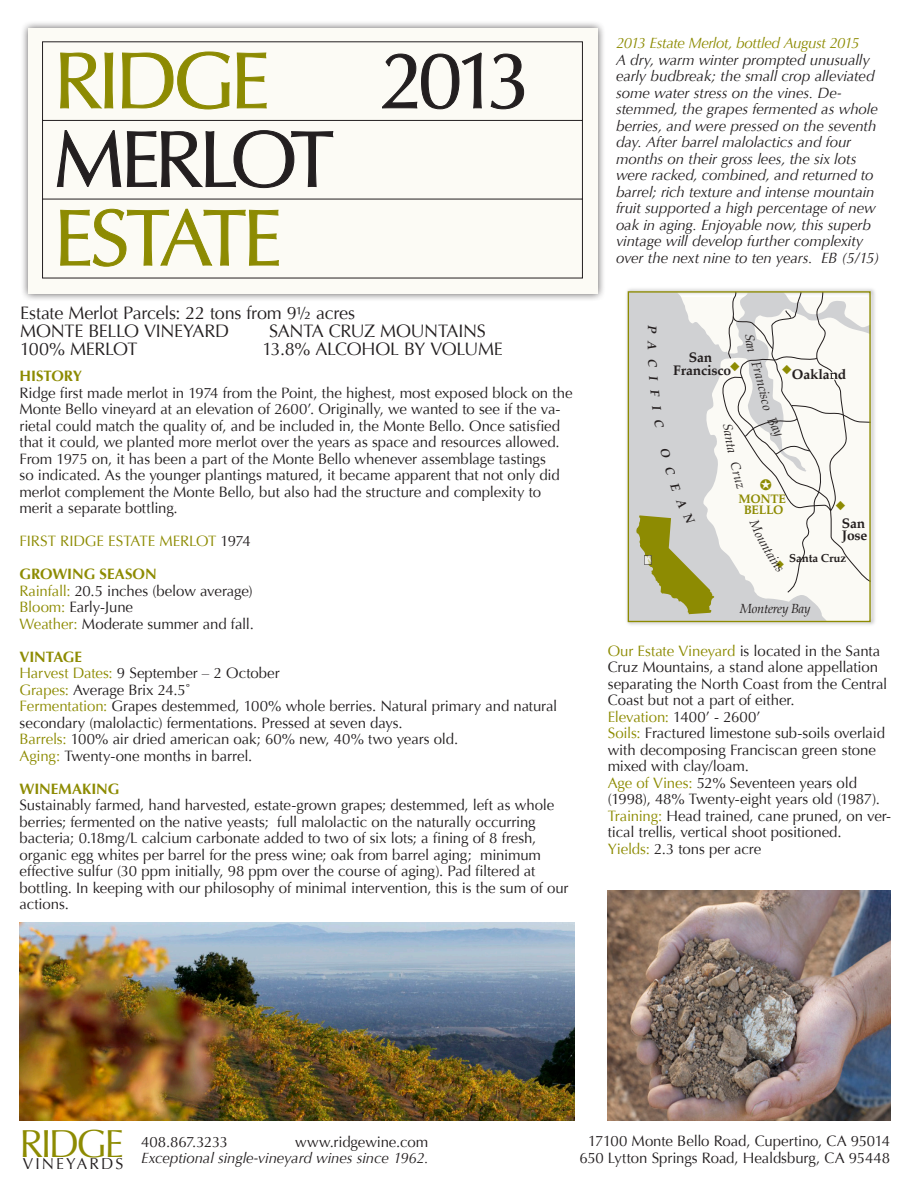
<style>
.page{position:relative;width:918px;height:1188px;background:#fff}
.page>*{position:absolute;margin:0;border:0;box-sizing:border-box;transform-origin:0 0}
.t1{font:79.95px/78.6px "Optima";letter-spacing:-.065em;color:#231f20}
.t2{font:79.95px "Optima";letter-spacing:-.06em;color:#8d8b02}
.t3{font:79.95px "Optima";letter-spacing:-.09em;color:#231f20}
.t4{font:39px "Optima";letter-spacing:-.07em;color:#8d8b02}
.Varietals{font:18px "Optima";letter-spacing:-.015em;color:#231f20}
.t5{font:15.75px "Optima";letter-spacing:.13em;color:#231f20}
.Back_Label_Body_Text{font:15px/16.5px "Optima";letter-spacing:-.005em;color:#231f20}
.Back_Label_Body_Text-2{font:italic 15px/16.5px "Optima";letter-spacing:-.01em;color:#231f20}
.Green_Major_Headings{font:700 15px "Optima";letter-spacing:-.005em;color:#8d8b02}
.Back_Label_Green_Hea{font:italic 15px "Optima";letter-spacing:-.03em;color:#8d8b02}
.Back_Label_Body_Text-3{font:15px "Optima";letter-spacing:-.005em;color:#8d8b02}
.Back_Label_Body_Text-4{font:15px "Optima";letter-spacing:-.025em;color:#231f20}
.t6{font:700 13.8px/12.1px "Palatino";letter-spacing:-.01em;color:#231e1e}
.t7{font:italic 12.9px "Palatino";letter-spacing:-.025em;color:#231e1e}
.t8{font:700 12.3px/10.8px "Palatino";letter-spacing:-.025em;color:#8d8b02;text-align:center}
.t9{font:700 11.55px "Palatino";letter-spacing:-.01em;color:#231e1e}
.s1{color:#8d8b02}
.s2{color:#231f20}
</style>
<div class="page">
<img style="left:626px;top:288px;width:249px;height:337px">
<svg style="left:630px;top:293px;width:239px;height:327px;background:#d3d4d5"></svg>
<div style="left:20px;top:20px;width:586px;height:282px;background:#231f20;opacity:.75"></div>
<div style="left:28px;top:28px;width:570px;height:266px;background:#fcfbf5"></div>
<svg style="left:42px;top:41px;width:541px;height:238px"></svg>
<svg style="left:60px;top:53px;width:53px;height:55px"></svg>
<svg style="left:122px;top:52px;width:108px;height:57px"></svg>
<svg style="left:237px;top:53px;width:30px;height:55px"></svg>
<svg style="left:382px;top:53px;width:100px;height:56px"></svg>
<svg style="left:491px;top:54px;width:33px;height:55px"></svg>
<svg style="left:57px;top:130px;width:64px;height:57px"></svg>
<svg style="left:127px;top:130px;width:206px;height:58px"></svg>
<svg style="left:60px;top:209px;width:219px;height:58px"></svg>
<img style="left:608px;top:890px;width:282px;height:230px">
<img style="left:20px;top:922px;width:554px;height:198px">
<svg style="left:636px;top:291px;width:236px;height:323px"></svg>
<p class="t2" style="left:54px;top:34px;width:218px">RIDGE</p>
<p class="t3" style="left:381px;top:34px;width:153px">2013</p>
<p class="t1" style="left:54px;top:121px;width:282px">MERLOT<br><span class="s1">ESTATE</span></p>
<p class="Varietals" style="left:20px;top:302px;width:336px">Estate Merlot Parcels: 22 tons from 9½ acres</p>
<p class="Varietals" style="left:20px;top:320px;width:210px">MONTE BELLO VINEYARD</p>
<p class="Varietals" style="left:269px;top:320px;width:218px">SANTA CRUZ MOUNTAINS</p>
<p class="Varietals" style="left:20px;top:338px;width:119px">100% MERLOT</p>
<p class="Varietals" style="left:263px;top:338px;width:242px">13.8% ALCOHOL BY VOLUME</p>
<p class="Green_Major_Headings" style="left:20px;top:367px;width:64px">HISTORY</p>
<p class="Back_Label_Body_Text" style="left:20px;top:384px;width:555px">Ridge first made merlot in 1974 from the Point, the highest, most exposed block on the Monte Bello vineyard at an elevation of 2600’. Originally, we wanted to see if the va&shy;rietal could match the quality of, and be included in, the Monte Bello. Once satisfied that it could, we planted more merlot over the years as space and resources allowed.<br>From 1975 on, it has been a part of the Monte Bello whenever assemblage tastings<br>so indicated. As the younger plantings matured, it became apparent that not only did merlot complement the Monte Bello, but also had the structure and complexity to merit a separate bottling.</p>
<p class="Back_Label_Body_Text-3" style="left:20px;top:532px;width:233px">FIRST RIDGE ESTATE MERLOT <span class="s2">1974</span></p>
<p class="Green_Major_Headings" style="left:20px;top:565px;width:139px">GROWING SEASON</p>
<p class="Back_Label_Body_Text" style="left:20px;top:582px;width:235px"><span class="s1">Rainfall:</span> 20.5 inches (below average)</p>
<p class="Back_Label_Body_Text" style="left:20px;top:599px;width:115px"><span class="s1">Bloom:</span> Early-June</p>
<p class="Back_Label_Body_Text" style="left:20px;top:615px;width:236px"><span class="s1">Weather:</span> Moderate summer and fall.</p>
<p class="Green_Major_Headings" style="left:20px;top:648px;width:64px">VINTAGE</p>
<p class="Back_Label_Body_Text" style="left:20px;top:665px;width:262px"><span class="s1">Harvest Dates:</span> 9 September – 2 October</p>
<p class="Back_Label_Body_Text" style="left:20px;top:681px;width:173px"><span class="s1">Grapes:</span> Average Brix 24.5˚</p>
<p class="Back_Label_Body_Text" style="left:20px;top:698px;width:539px"><span class="s1">Fermentation:</span> Grapes destemmed, 100% whole berries. Natural primary and natural secondary (malolactic) fermentations. Pressed at seven days.</p>
<p class="Back_Label_Body_Text" style="left:20px;top:731px;width:440px"><span class="s1">Barrels:</span> 100% air dried american oak; 60% new, 40% two years old.</p>
<p class="Back_Label_Body_Text" style="left:20px;top:747px;width:234px"><span class="s1">Aging:</span> Twenty-one months in barrel.</p>
<p class="Green_Major_Headings" style="left:20px;top:780px;width:101px">WINEMAKING</p>
<p class="Back_Label_Body_Text" style="left:20px;top:797px;width:550px">Sustainably farmed, hand harvested, estate-grown grapes; destemmed, left as whole berries; fermented on the native yeasts; full malolactic on the naturally occurring bacteria; 0.18mg/L calcium carbonate added to two of six lots; a fining of 8 fresh, organic egg whites per barrel for the press wine; oak from barrel aging; minimum effective sulfur (30 ppm initially, 98 ppm over the course of aging). Pad filtered at bottling. In keeping with our philosophy of minimal intervention, this is the sum of our actions.</p>
<p class="Back_Label_Green_Hea" style="left:616px;top:34px;width:245px">2013 Estate Merlot, bottled August 2015</p>
<p class="Back_Label_Body_Text-2" style="left:616px;top:52px;width:265px">A dry, warm winter prompted unusually early budbreak; the small crop alleviated some water stress on the vines. De&shy;stemmed, the grapes fermented as whole berries, and were pressed on the seventh day. After barrel malolactics and four months on their gross lees, the six lots were racked, combined, and returned to barrel; rich texture and intense mountain fruit supported a high percentage of new oak in aging. Enjoyable now, this superb vintage will develop further complexity over the next nine to ten years. EB (5/15)</p>
<p class="t6" style="left:673px;top:350px;width:59px;line-height:13.8px;text-align:center">San<br>Francisco</p>
<p class="t6" style="left:792px;top:368px;width:56px">Oakland</p>
<p class="t8" style="left:739px;top:493px;width:49px">MONTE<br>BELLO</p>
<p class="t6" style="left:842px;top:517px;width:27px">San<br>Jose</p>
<p class="t9" style="left:789px;top:548px;width:59px">Santa Cruz</p>
<p class="t7" style="left:740px;top:599px;width:72px">Monterey Bay</p>
<p class="Back_Label_Body_Text" style="left:608px;top:643px;width:281px"><span class="s1">Our Estate Vineyard</span> is located in the Santa Cruz Mountains, a stand alone appellation separating the North Coast from the Central Coast but not a part of either.</p>
<p class="Back_Label_Body_Text" style="left:608px;top:709px;width:154px"><span class="s1">Elevation:</span> 1400’ - 2600’</p>
<p class="Back_Label_Body_Text" style="left:608px;top:725px;width:279px"><span class="s1">Soils:</span> Fractured limestone sub-soils overlaid with decomposing Franciscan green stone mixed with clay/loam.</p>
<p class="Back_Label_Body_Text" style="left:608px;top:775px;width:285px"><span class="s1">Age of Vines:</span> 52% Seventeen years old (1998), 48% Twenty-eight years old (1987).<br><span class="s1">Training:</span> Head trained, cane pruned, on ver&shy;tical trellis, vertical shoot positioned.</p>
<p class="Back_Label_Body_Text" style="left:608px;top:841px;width:155px"><span class="s1">Yields:</span> 2.3 tons per acre</p>
<h2 class="t4" style="left:20px;top:1121px;width:106px">RIDGE</h2>
<p class="t5" style="left:23px;top:1155px;width:102px">VINEYARDS</p>
<p class="Back_Label_Body_Text-4" style="left:141px;top:1133px;width:88px">408.867.3233</p>
<p class="Back_Label_Body_Text" style="left:295px;top:1134px;width:135px">www.ridgewine.com</p>
<p class="Back_Label_Body_Text-2" style="left:141px;top:1150px;width:289px">Exceptional single-vineyard wines since 1962.</p>
<p class="Back_Label_Body_Text" style="left:579px;top:1133px;width:312px;text-align:center">17100 Monte Bello Road, Cupertino, CA 95014<br>650 Lytton Springs Road, Healdsburg, CA 95448</p>
</div>
